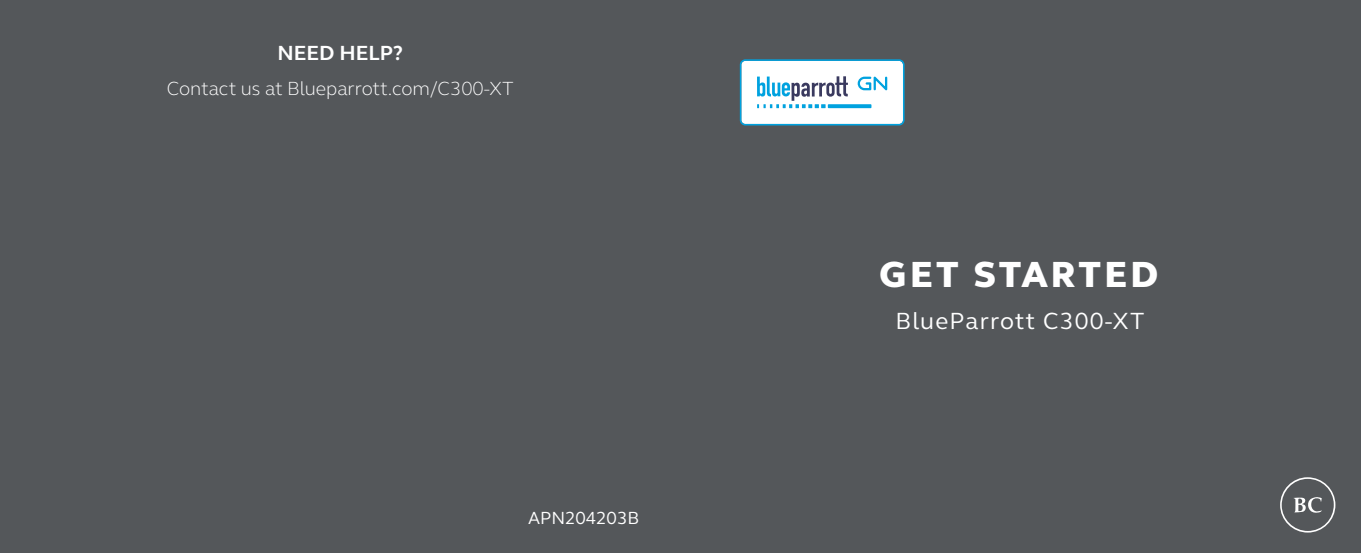
<style>
.page{position:relative;width:1361px;height:553px;background:#54575a}
.page>*{position:absolute;margin:0;border:0;box-sizing:border-box;transform-origin:0 0}
.Heading_1{font:800 37.2px "GN Elliot";letter-spacing:.09em;color:#fff}
.Heading_1-2{font:24px "GN Elliot";letter-spacing:.05em;color:#fff}
.Cover_Need_more_help{font:700 21px "GN Elliot";color:#fff}
.Cover_support{font:300 19.5px "GN Elliot";color:#fff}
.Heading_1-3{font:18px "GN Elliot";color:#fff}
</style>
<div class="page">
<svg style="left:740px;top:59px;width:164px;height:66px;background:#d4e9f2"></svg>
<svg style="left:1280px;top:477px;width:55px;height:55px"></svg>
<p class="Cover_Need_more_help" style="left:278px;top:39px;width:127px">NEED HELP?</p>
<p class="Cover_support" style="left:167px;top:76px;width:348px">Contact us at Blueparrott.com/C300-XT</p>
<p class="Heading_1-3" style="left:528px;top:506px;width:112px">APN204203B</p>
<p class="Heading_1" style="left:879px;top:249px;width:280px">GET STARTED</p>
<p class="Heading_1-2" style="left:895px;top:304px;width:250px">BlueParrott C300-XT</p>
</div>
